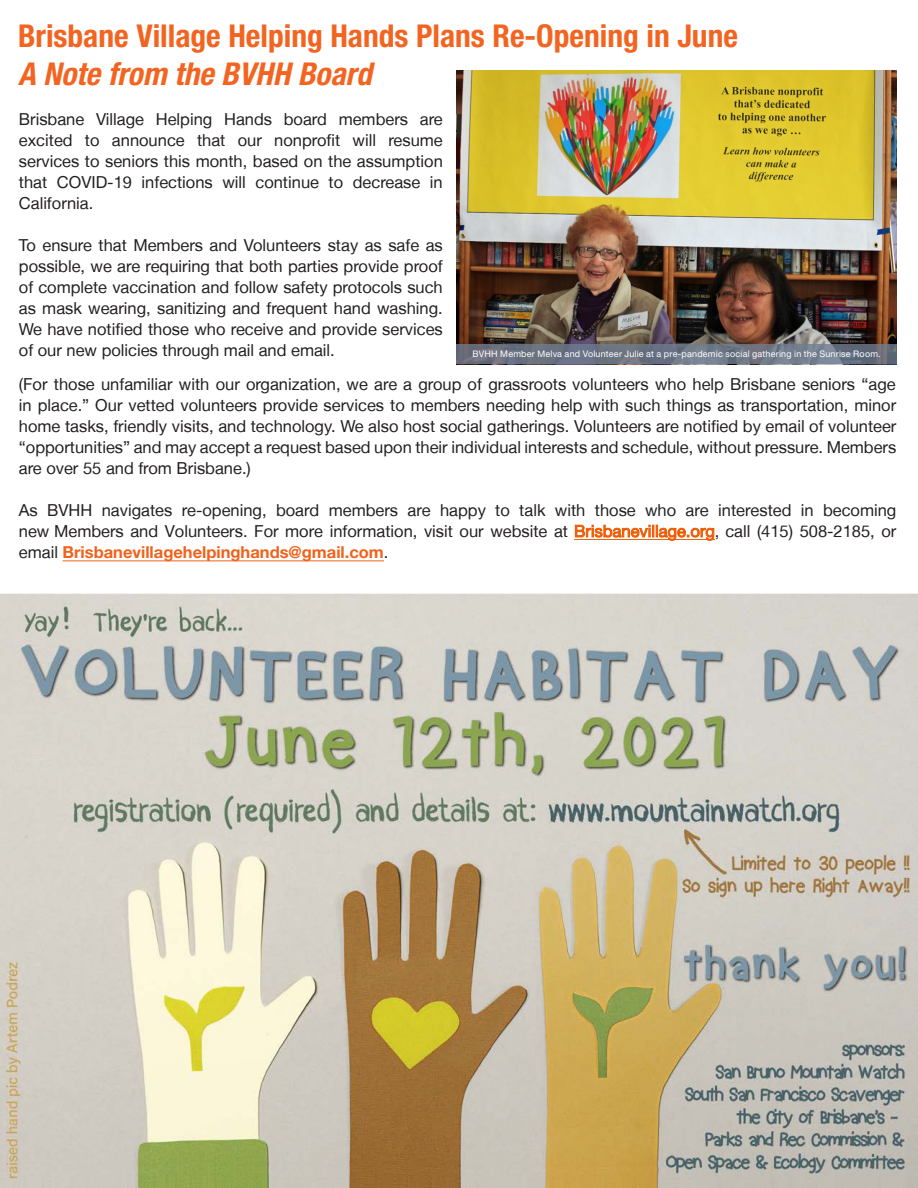
<style>
.page{position:relative;width:918px;height:1188px;background:#fff}
.page>*{position:absolute;margin:0;border:0;box-sizing:border-box;transform-origin:0 0}
.t1{font:700 condensed 31.5px "Helvetica Neue LT Std";color:#f36421}
.t2{font:italic 700 condensed 31.5px "Helvetica Neue LT Pro";color:#f36421}
.t3{font:16.5px/21px "Helvetica Neue LT";color:#231f20;text-align:justify}
.t4{font:9px "Helvetica Neue LT Std";letter-spacing:.02em;color:#fff}
.s1{color:#f96004}
.s2{font-family:"Helvetica Neue LT Pro";font-weight:700;color:#f1611b}
</style>
<div class="page">
<img style="left:457px;top:70px;width:440px;height:294px">
<svg style="left:456px;top:345px;width:440px;height:19px;background:#6c7484"></svg>
<img style="left:0;top:594px;width:918px;height:594px">
<hr style="left:574px;top:539px;width:141px;height:1px;background:#f96004">
<hr style="left:63px;top:560px;width:321px;height:1px;background:#f1611b">
<p class="t1" style="left:18px;top:17px;width:722px">Brisbane Village Helping Hands Plans Re-Opening in June</p>
<p class="t2" style="left:18px;top:54px;width:355px">A Note from the BVHH Board</p>
<p class="t3" style="left:19px;top:108px;width:425px">Brisbane Village Helping Hands board members are excited to announce that our nonprofit will resume services to seniors this month, based on the assumption that COVID-19 infections will continue to decrease in California.</p>
<p class="t3" style="left:19px;top:234px;width:425px">To ensure that Members and Volunteers stay as safe as possible, we are requiring that both parties provide proof of complete vaccination and follow safety protocols such as mask wearing, sanitizing and frequent hand washing.<br>We have notified those who receive and provide services of our new policies through mail and email.</p>
<p class="t4" style="left:473px;top:349px;width:410px">BVHH Member Melva and Volunteer Julie at a pre-pandemic social gathering in the Sunrise Room.</p>
<p class="t3" style="left:19px;top:373px;width:879px">(For those unfamiliar with our organization, we are a group of grassroots volunteers who help Brisbane seniors “age in place.” Our vetted volunteers provide services to members needing help with such things as transportation, minor home tasks, friendly visits, and technology. We also host social gatherings. Volunteers are notified by email of volunteer “opportunities” and may accept a request based upon their individual interests and schedule, without pressure. Members are over 55 and from Brisbane.)</p>
<p class="t3" style="left:19px;top:499px;width:879px">As BVHH navigates re-opening, board members are happy to talk with those who are interested in becoming new Members and Volunteers. For more information, visit our website at <span class="s1">Brisbanevillage.org</span>, call (415) 508-2185, or email <span class="s2">Brisbanevillagehelpinghands@gmail.com</span>.</p>
</div>
